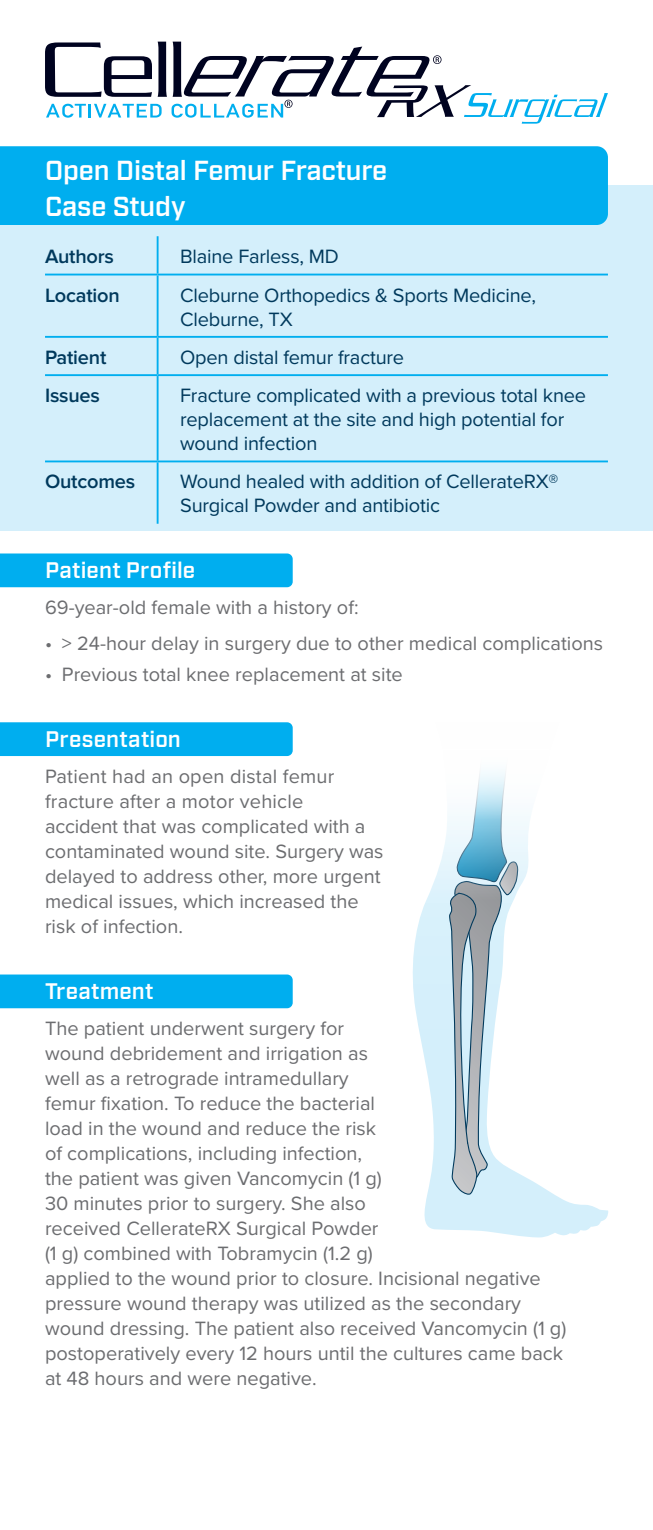
<style>
.page{position:relative;width:653px;height:1530px;background:#fff}
.page>*{position:absolute;margin:0;border:0;box-sizing:border-box;transform-origin:0 0}
.t1{font:600 27.5px "Industry";letter-spacing:-.005em;color:#fff}
.t2{font:600 22.5px "Industry";letter-spacing:.01em;color:#fff}
.t3{font:20px/25px "Proxima Nova";color:#6c6d70}
.t4{font:20px/24px "Proxima Nova";letter-spacing:-.01em;color:#00395c}
.t5{font:600 20px "Proxima Nova";letter-spacing:-.01em;color:#00395c}
</style>
<div class="page">
<div style="left:0;top:186px;width:652px;height:345px;background:#d4effb"></div>
<div style="left:0;top:146px;width:608px;height:79px;background:#00aeef"></div>
<div style="left:0;top:975px;width:292px;height:33px;background:#00aeef"></div>
<div style="left:0;top:722px;width:292px;height:34px;background:#00aeef"></div>
<div style="left:0;top:553px;width:292px;height:34px;background:#00aeef"></div>
<svg style="left:412px;top:823px;width:196px;height:415px"></svg>
<svg style="left:448px;top:823px;width:70px;height:372px"></svg>
<hr style="left:157px;top:236px;width:1px;height:38px;background:#00aeef">
<hr style="left:157px;top:275px;width:1px;height:61px;background:#00aeef">
<hr style="left:157px;top:338px;width:1px;height:36px;background:#00aeef">
<hr style="left:157px;top:376px;width:1px;height:85px;background:#00aeef">
<hr style="left:157px;top:462px;width:1px;height:62px;background:#00aeef">
<hr style="left:45px;top:274px;width:113px;height:1px;background:#00aeef">
<hr style="left:158px;top:274px;width:450px;height:1px;background:#00aeef">
<hr style="left:45px;top:336px;width:113px;height:2px;background:#00aeef">
<hr style="left:158px;top:336px;width:450px;height:2px;background:#00aeef">
<hr style="left:45px;top:374px;width:113px;height:2px;background:#00aeef">
<hr style="left:158px;top:374px;width:450px;height:2px;background:#00aeef">
<hr style="left:45px;top:461px;width:113px;height:1px;background:#00aeef">
<hr style="left:158px;top:461px;width:450px;height:1px;background:#00aeef">
<svg style="left:45px;top:42px;width:563px;height:82px"></svg>
<p class="t1" style="left:45px;top:154px;width:343px">Open Distal Femur Fracture</p>
<p class="t1" style="left:45px;top:190px;width:142px">Case Study</p>
<p class="t5" style="left:45px;top:245px;width:70px">Authors</p>
<p class="t4" style="left:180px;top:244px;width:160px">Blaine Farless, MD</p>
<p class="t5" style="left:45px;top:283px;width:76px">Location</p>
<p class="t4" style="left:180px;top:282px;width:357px">Cleburne Orthopedics &amp; Sports Medicine,<br>Cleburne, TX</p>
<p class="t5" style="left:45px;top:346px;width:63px">Patient</p>
<p class="t4" style="left:180px;top:344px;width:225px">Open distal femur fracture</p>
<p class="t5" style="left:45px;top:384px;width:56px">Issues</p>
<p class="t4" style="left:180px;top:383px;width:407px">Fracture complicated with a previous total knee replacement at the site and high potential for wound infection</p>
<p class="t5" style="left:45px;top:470px;width:92px">Outcomes</p>
<p class="t4" style="left:180px;top:469px;width:380px">Wound healed with addition of CellerateRX®<br>Surgical Powder and antibiotic</p>
<p class="t2" style="left:45px;top:557px;width:152px">Patient Profile</p>
<p class="t3" style="left:45px;top:594px;width:315px">69-year-old female with a history of:</p>
<p class="t3" style="left:45px;top:630px;width:559px">• &gt; 24-hour delay in surgery due to other medical complications</p>
<p class="t3" style="left:45px;top:661px;width:359px">• Previous total knee replacement at site</p>
<p class="t2" style="left:45px;top:726px;width:137px">Presentation</p>
<p class="t3" style="left:45px;top:763px;width:340px">Patient had an open distal femur fracture after a motor vehicle<br>accident that was complicated with a contaminated wound site. Surgery was delayed to address other, more urgent medical issues, which increased the risk of infection.</p>
<p class="t2" style="left:45px;top:978px;width:110px">Treatment</p>
<p class="t3" style="left:45px;top:1015px;width:522px">The patient underwent surgery for<br>wound debridement and irrigation as<br>well as a retrograde intramedullary<br>femur fixation. To reduce the bacterial<br>load in the wound and reduce the risk<br>of complications, including infection,<br>the patient was given Vancomycin (1 g)<br>30 minutes prior to surgery. She also<br>received CellerateRX Surgical Powder<br>(1 g) combined with Tobramycin (1.2 g)<br>applied to the wound prior to closure. Incisional negative pressure wound therapy was utilized as the secondary wound dressing. The patient also received Vancomycin (1 g) postoperatively every 12 hours until the cultures came back at 48 hours and were negative.</p>
</div>
